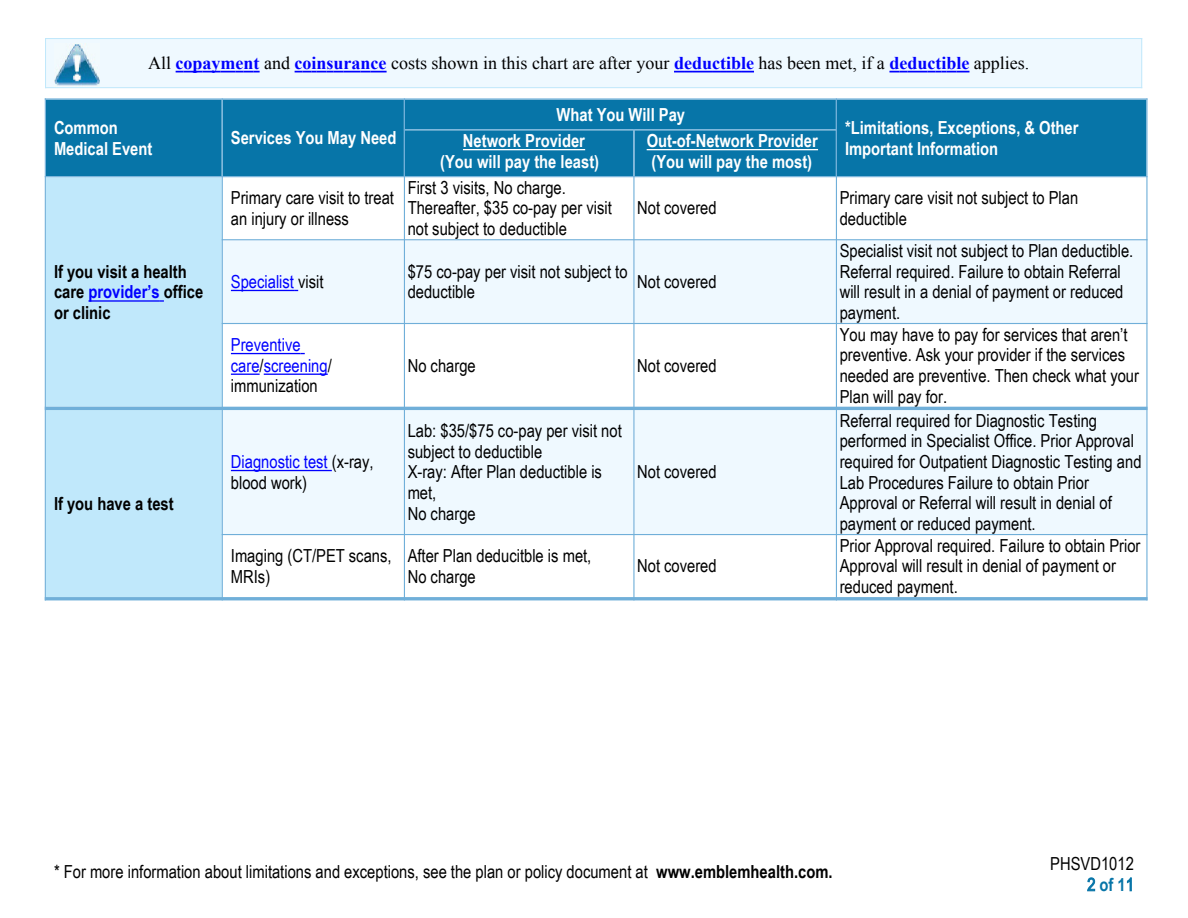
<style>
.page{position:relative;width:1188px;height:918px;background:#fff}
.page>*{position:absolute;margin:0;border:0;box-sizing:border-box;transform-origin:0 0}
.t1{font:18px/20.7px "Arial Narrow";color:#000}
.t2{font:700 18px/20.7px "Arial Narrow";color:#fff}
.t3{font:18px "Times New Roman";color:#000}
.t4{font:700 18px/20.7px "Arial Narrow";color:#000}
.t5{font:18px/20.7px "Arial Narrow";color:#00f}
.s1{font-weight:700;color:#00f}
.s2{color:#00f}
.s3{color:#000}
.s4{font-weight:700}
.s5{color:#0775a8}
.s6{font-weight:700;color:#0775a8}
</style>
<div class="page">
<div style="left:46px;top:39px;width:1096px;height:49px;background:#eff9ff"></div>
<img style="left:54px;top:43px;width:46px;height:43px">
<svg style="left:176px;top:71px;width:84px;height:1px"></svg>
<svg style="left:295px;top:71px;width:92px;height:1px"></svg>
<svg style="left:674px;top:71px;width:80px;height:1px"></svg>
<svg style="left:889px;top:71px;width:80px;height:1px"></svg>
<hr style="left:45px;top:39px;width:1px;height:49px;background:#c0e8fb">
<hr style="left:1141px;top:39px;width:1px;height:49px;background:#c0e8fb">
<hr style="left:46px;top:38px;width:1096px;height:1px;background:#c0e8fb">
<hr style="left:46px;top:87px;width:1096px;height:1px;background:#c0e8fb">
<div style="left:46px;top:100px;width:176px;height:76px;background:#0775a8"></div>
<div style="left:223px;top:100px;width:181px;height:76px;background:#0775a8"></div>
<div style="left:405px;top:100px;width:431px;height:29px;background:#0775a8"></div>
<div style="left:837px;top:100px;width:309px;height:76px;background:#0775a8"></div>
<div style="left:405px;top:130px;width:228px;height:46px;background:#0775a8"></div>
<div style="left:634px;top:130px;width:202px;height:46px;background:#0775a8"></div>
<div style="left:46px;top:177px;width:176px;height:230px;background:#c0e8fb"></div>
<div style="left:223px;top:240px;width:181px;height:83px;background:#eff9ff"></div>
<div style="left:405px;top:240px;width:228px;height:83px;background:#eff9ff"></div>
<div style="left:634px;top:240px;width:202px;height:83px;background:#eff9ff"></div>
<div style="left:837px;top:240px;width:309px;height:83px;background:#eff9ff"></div>
<div style="left:46px;top:410px;width:176px;height:187px;background:#c0e8fb"></div>
<div style="left:223px;top:410px;width:181px;height:124px;background:#eff9ff"></div>
<div style="left:405px;top:410px;width:228px;height:124px;background:#eff9ff"></div>
<div style="left:634px;top:410px;width:202px;height:124px;background:#eff9ff"></div>
<div style="left:837px;top:410px;width:309px;height:124px;background:#eff9ff"></div>
<hr style="left:463px;top:149px;width:122px;height:1px;background:#fff">
<hr style="left:647px;top:149px;width:171px;height:1px;background:#fff">
<hr style="left:88px;top:300px;width:72px;height:2px;background:#00f">
<hr style="left:231px;top:290px;width:63px;height:1px;background:#00f">
<hr style="left:231px;top:353px;width:70px;height:1px;background:#00f">
<svg style="left:231px;top:374px;width:29px;height:1px"></svg>
<hr style="left:264px;top:374px;width:64px;height:1px;background:#00f">
<hr style="left:231px;top:470px;width:101px;height:1px;background:#00f">
<hr style="left:222px;top:99px;width:1px;height:501px;background:#70afd9">
<hr style="left:404px;top:99px;width:1px;height:501px;background:#70afd9">
<hr style="left:836px;top:99px;width:1px;height:501px;background:#70afd9">
<hr style="left:45px;top:176px;width:1102px;height:1px;background:#70afd9">
<hr style="left:222px;top:323px;width:925px;height:1px;background:#70afd9">
<hr style="left:45px;top:407px;width:1103px;height:3px;background:#70afd9">
<hr style="left:45px;top:99px;width:1px;height:501px;background:#70afd9">
<hr style="left:633px;top:130px;width:2px;height:470px;background:#70afd9">
<hr style="left:1146px;top:99px;width:2px;height:501px;background:#70afd9">
<hr style="left:45px;top:98px;width:1102px;height:2px;background:#70afd9">
<hr style="left:222px;top:239px;width:925px;height:1px;background:#70afd9">
<hr style="left:404px;top:129px;width:432px;height:1px;background:#70afd9">
<hr style="left:45px;top:597px;width:1103px;height:3px;background:#70afd9">
<hr style="left:222px;top:534px;width:925px;height:1px;background:#70afd9">
<p class="t3" style="left:148px;top:56px;width:883px">All <span class="s1">copayment</span> and <span class="s1">coinsurance</span> costs shown in this chart are after your <span class="s1">deductible</span> has been met, if a <span class="s1">deductible</span> applies.</p>
<p class="t2" style="left:54px;top:119px;width:100px">Common<br>Medical Event</p>
<p class="t2" style="left:231px;top:129px;width:167px">Services You May Need</p>
<p class="t2" style="left:557px;top:106px;width:130px">What You Will Pay</p>
<p class="t2" style="left:440px;top:132px;width:160px;text-align:center">Network Provider (You will pay the least)</p>
<p class="t2" style="left:647px;top:132px;width:173px">Out-of-Network Provider (You will pay the most)</p>
<p class="t2" style="left:845px;top:119px;width:235px">*Limitations, Exceptions, &amp; Other<br>Important Information</p>
<p class="t4" style="left:54px;top:263px;width:151px">If you visit a health care <span class="s2">provider’s</span> office or clinic</p>
<p class="t4" style="left:54px;top:495px;width:121px">If you have a test</p>
<p class="t1" style="left:231px;top:189px;width:165px">Primary care visit to treat an injury or illness</p>
<p class="t1" style="left:408px;top:179px;width:206px">First 3 visits, No charge.<br>Thereafter, $35 co-pay per visit not subject to deductible</p>
<p class="t1" style="left:637px;top:199px;width:81px">Not covered</p>
<p class="t1" style="left:840px;top:189px;width:240px">Primary care visit not subject to Plan deductible</p>
<p class="t5" style="left:231px;top:273px;width:94px">Specialist <span class="s3">visit</span></p>
<p class="t1" style="left:408px;top:263px;width:221px">$75 co-pay per visit not subject to deductible</p>
<p class="t1" style="left:637px;top:273px;width:81px">Not covered</p>
<p class="t5" style="left:231px;top:336px;width:102px">Preventive care<span class="s3">/</span>screening<span class="s3">/ immunization</span></p>
<p class="t1" style="left:231px;top:453px;width:144px"><span class="s2">Diagnostic test</span> (x-ray, blood work)</p>
<p class="t1" style="left:408px;top:357px;width:70px">No charge</p>
<p class="t1" style="left:637px;top:357px;width:81px">Not covered</p>
<p class="t1" style="left:408px;top:422px;width:216px">Lab: $35/$75 co-pay per visit not subject to deductible<br>X-ray: After Plan deductible is met,<br>No charge</p>
<p class="t1" style="left:637px;top:463px;width:81px">Not covered</p>
<p class="t1" style="left:231px;top:547px;width:162px">Imaging (CT/PET scans,<br>MRIs)</p>
<p class="t1" style="left:408px;top:547px;width:185px">After Plan deducitble is met,<br>No charge</p>
<p class="t1" style="left:637px;top:557px;width:81px">Not covered</p>
<p class="t1" style="left:840px;top:242px;width:295px">Specialist visit not subject to Plan deductible.<br>Referral required. Failure to obtain Referral will result in a denial of payment or reduced payment.</p>
<p class="t1" style="left:840px;top:326px;width:301px">You may have to pay for services that aren’t preventive. Ask your provider if the services needed are preventive. Then check what your Plan will pay for.</p>
<p class="t1" style="left:840px;top:412px;width:303px">Referral required for Diagnostic Testing performed in Specialist Office. Prior Approval required for Outpatient Diagnostic Testing and Lab Procedures Failure to obtain Prior Approval or Referral will result in denial of payment or reduced payment.</p>
<p class="t1" style="left:840px;top:537px;width:302px">Prior Approval required. Failure to obtain Prior<br>Approval will result in denial of payment or reduced payment.</p>
<p class="t1" style="left:54px;top:863px;width:780px">* For more information about limitations and exceptions, see the plan or policy document at <span class="s4">www.emblemhealth.com.</span></p>
<p class="t1" style="left:1050px;top:855px;width:85px;text-align:right">PHSVD1012<br><span class="s5">2</span> <span class="s6">of 1</span><span class="s5">1</span></p>
</div>
